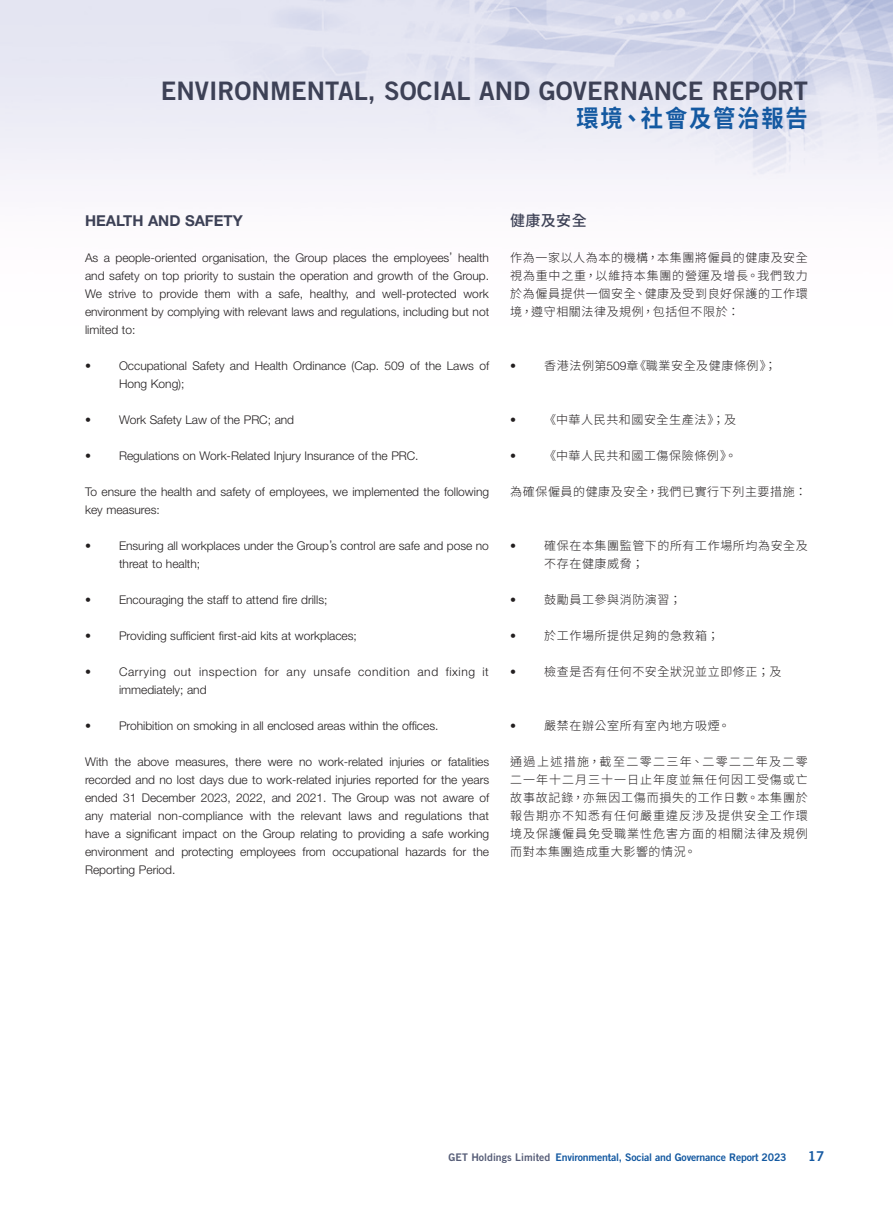
<style>
.page{position:relative;width:893px;height:1212px;background:#fff}
.page>*{position:absolute;margin:0;border:0;box-sizing:border-box;transform-origin:0 0}
.t1{font:25.5px "Trade Gothic LT Std Bd 2";color:#3d4156}
.t2{font:700 24px "Source Han Sans TC";letter-spacing:.08em;color:#1459a1;scale:.93 1}
.Heading_1{font:700 15px "Helvetica Neue LT Std";color:#3d4156}
.C_Heading_1{font:500 15px "Source Han Sans TC";letter-spacing:.025em;color:#3d4156}
.t3{font:13.5px "Trade Gothic LT Std Bd 2";color:#1459a1}
.Body_Text{font:300 12px/18px "Helvetica Neue LT Std";color:#231f20}
.C_Body_Text{font:300 12px/18px "Source Han Sans TC";letter-spacing:.05em;color:#231f20;text-align:justify}
.Body_Text-2{font:300 12px/18px "Helvetica Neue LT Std";letter-spacing:.05em;color:#231f20}
.t4{font:10.5px "Trade Gothic LT Std Bd 2";letter-spacing:-.02em;color:#1459a1}
.s1{font-family:"Helvetica Neue LT Std"}
.s2{color:#565d77}
</style>
<div class="page">
<img style="left:0;top:0;width:893px;height:180px">
<h1 class="t1" style="left:161px;top:75px;width:649px">ENVIRONMENTAL, SOCIAL AND GOVERNANCE REPORT</h1>
<h2 class="t2" style="left:576px;top:105px;width:251px">環境、社會及管治報告</h2>
<p class="Heading_1" style="left:85px;top:211px;width:159px">HEALTH AND SAFETY</p>
<p class="Body_Text" style="left:85px;top:248px;width:406px;text-align:justify">As a people-oriented organisation, the Group places the employees’ health and safety on top priority to sustain the operation and growth of the Group.<br>We strive to provide them with a safe, healthy, and well-protected work environment by complying with relevant laws and regulations, including but not limited to:</p>
<p class="Body_Text" style="left:119px;top:356px;width:372px;text-indent:-34px">• Occupational Safety and Health Ordinance (Cap. 509 of the Laws of<br>Hong Kong);</p>
<p class="Body_Text" style="left:85px;top:410px;width:211px">• Work Safety Law of the PRC; and</p>
<p class="Body_Text" style="left:85px;top:446px;width:335px">• Regulations on Work-Related Injury Insurance of the PRC.</p>
<p class="Body_Text" style="left:85px;top:482px;width:406px">To ensure the health and safety of employees, we implemented the following key measures:</p>
<p class="Body_Text" style="left:119px;top:536px;width:371px;text-indent:-34px">• Ensuring all workplaces under the Group’s control are safe and pose no threat to health;</p>
<p class="Body_Text" style="left:85px;top:590px;width:244px">• Encouraging the staff to attend fire drills;</p>
<p class="Body_Text" style="left:85px;top:626px;width:273px">• Providing sufficient first-aid kits at workplaces;</p>
<p class="Body_Text-2" style="left:119px;top:662px;width:371px;text-indent:-34px">• Carrying out inspection for any unsafe condition and fixing it immediately; and</p>
<p class="Body_Text" style="left:85px;top:716px;width:355px">• Prohibition on smoking in all enclosed areas within the offices.</p>
<p class="Body_Text" style="left:85px;top:752px;width:406px;text-align:justify">With the above measures, there were no work-related injuries or fatalities recorded and no lost days due to work-related injuries reported for the years ended 31 December 2023, 2022, and 2021. The Group was not aware of any material non-compliance with the relevant laws and regulations that have a significant impact on the Group relating to providing a safe working environment and protecting employees from occupational hazards for the Reporting Period.</p>
<p class="C_Heading_1" style="left:510px;top:212px;width:78px">健康及安全</p>
<p class="C_Body_Text" style="left:510px;top:249px;width:299px">作為一家以人為本的機構，本集團將僱員的健康及安全視為重中之重，以維持本集團的營運及增長。我們致力於為僱員提供一個安全、健康及受到良好保護的工作環境，遵守相關法律及規例，包括但不限於：</p>
<p class="C_Body_Text" style="left:510px;top:357px;width:268px"><span class="s1">•</span> 香港法例第<span class="s1">509</span>章《職業安全及健康條例》；</p>
<p class="C_Body_Text" style="left:510px;top:411px;width:228px"><span class="s1">•</span> 《中華人民共和國安全生產法》；及</p>
<p class="C_Body_Text" style="left:510px;top:447px;width:228px"><span class="s1">•</span> 《中華人民共和國工傷保險條例》。</p>
<p class="C_Body_Text" style="left:510px;top:483px;width:298px">為確保僱員的健康及安全，我們已實行下列主要措施：</p>
<p class="C_Body_Text" style="left:544px;top:537px;width:265px;text-indent:-34px"><span class="s1">•</span> 確保在本集團監管下的所有工作場所均為安全及不存在健康威脅；</p>
<p class="C_Body_Text" style="left:510px;top:591px;width:173px"><span class="s1">•</span> 鼓勵員工參與消防演習；</p>
<p class="C_Body_Text" style="left:510px;top:627px;width:210px"><span class="s1">•</span> 於工作場所提供足夠的急救箱；</p>
<p class="C_Body_Text" style="left:510px;top:663px;width:273px"><span class="s1">•</span> 檢查是否有任何不安全狀況並立即修正；及</p>
<p class="C_Body_Text" style="left:510px;top:717px;width:221px"><span class="s1">•</span> 嚴禁在辦公室所有室內地方吸煙。</p>
<p class="C_Body_Text" style="left:510px;top:753px;width:299px">通過上述措施，截至二零二三年、二零二二年及二零二一年十二月三十一日止年度並無任何因工受傷或亡故事故記錄，亦無因工傷而損失的工作日數。本集團於報告期亦不知悉有任何嚴重違反涉及提供安全工作環境及保護僱員免受職業性危害方面的相關法律及規例而對本集團造成重大影響的情況。</p>
<p class="t4" style="left:449px;top:1150px;width:340px"><span class="s2">GET Holdings Limited</span> Environmental, Social and Governance Report 2023</p>
<p class="t3" style="left:808px;top:1148px;width:18px">17</p>
</div>
